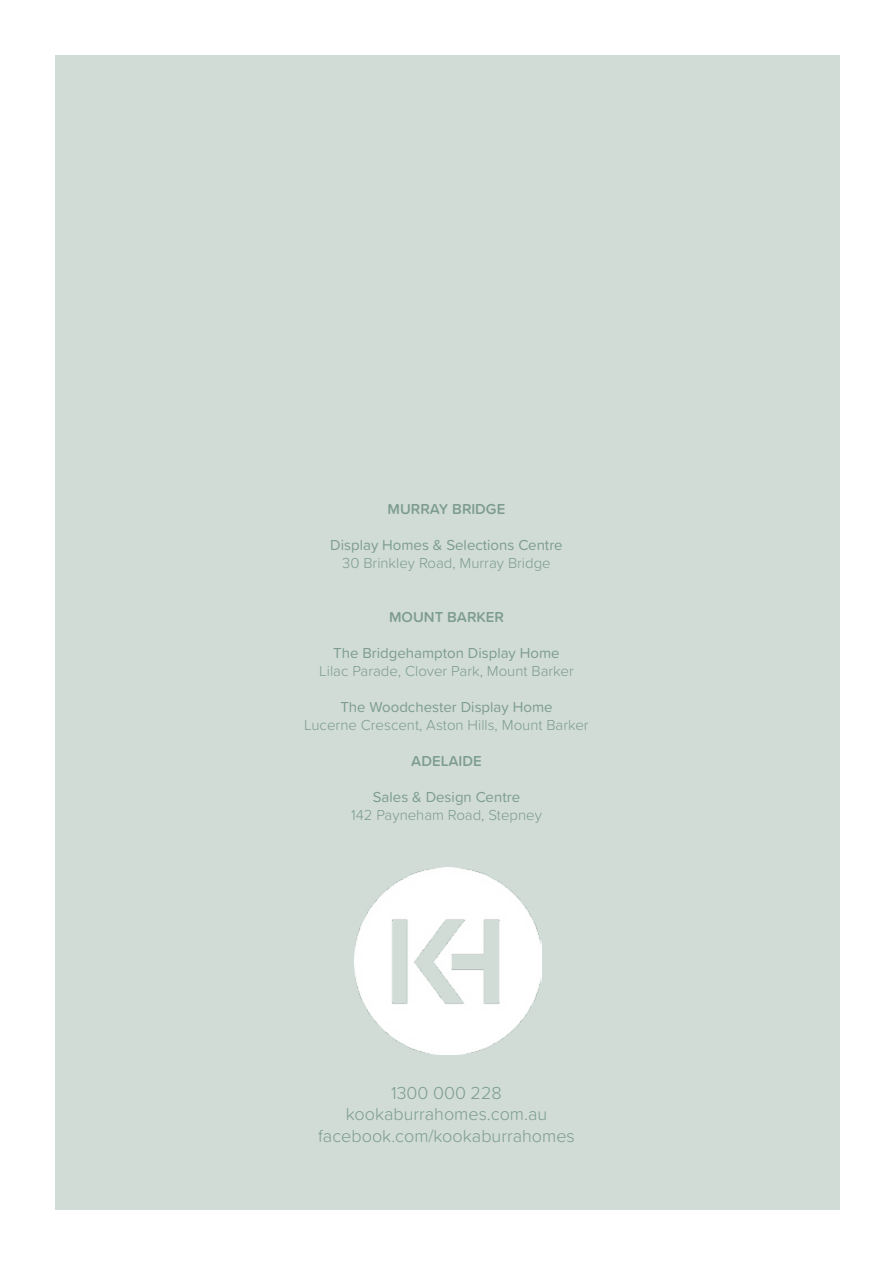
<style>
.page{position:relative;width:893px;height:1263px;background:#fff}
.page>*{position:absolute;margin:0;border:0;box-sizing:border-box;transform-origin:0 0}
.t1{font:300 18px/21.6px "Proxima Soft";color:#7d9c8f;text-align:center}
.t2{font:300 15px "Proxima Soft";color:#7d9c8f}
.t3{font:15px "Proxima Soft";color:#7d9c8f}
.t4{font:600 15px "Proxima Soft";color:#7d9c8f}
</style>
<div class="page">
<div style="left:55px;top:55px;width:785px;height:1155px;background:#d1dcd7"></div>
<img style="left:354px;top:867px;width:187px;height:187px">
<p class="t4" style="left:388px;top:497px;width:119px">MURRAY BRIDGE</p>
<p class="t3" style="left:330px;top:533px;width:234px">Display Homes &amp; Selections Centre</p>
<p class="t2" style="left:342px;top:551px;width:210px">30 Brinkley Road, Murray Bridge</p>
<p class="t4" style="left:389px;top:605px;width:116px">MOUNT BARKER</p>
<p class="t3" style="left:333px;top:641px;width:228px">The Bridgehampton Display Home</p>
<p class="t2" style="left:319px;top:659px;width:256px">Lilac Parade, Clover Park, Mount Barker</p>
<p class="t3" style="left:340px;top:695px;width:214px">The Woodchester Display Home</p>
<p class="t2" style="left:304px;top:713px;width:286px">Lucerne Crescent, Aston Hills, Mount Barker</p>
<p class="t4" style="left:411px;top:749px;width:72px">ADELAIDE</p>
<p class="t3" style="left:373px;top:785px;width:149px">Sales &amp; Design Centre</p>
<p class="t2" style="left:351px;top:803px;width:192px">142 Payneham Road, Stepney</p>
<p class="t1" style="left:318px;top:1081px;width:258px">1300 000 228 kookaburrahomes.com.au facebook.com/kookaburrahomes</p>
</div>
